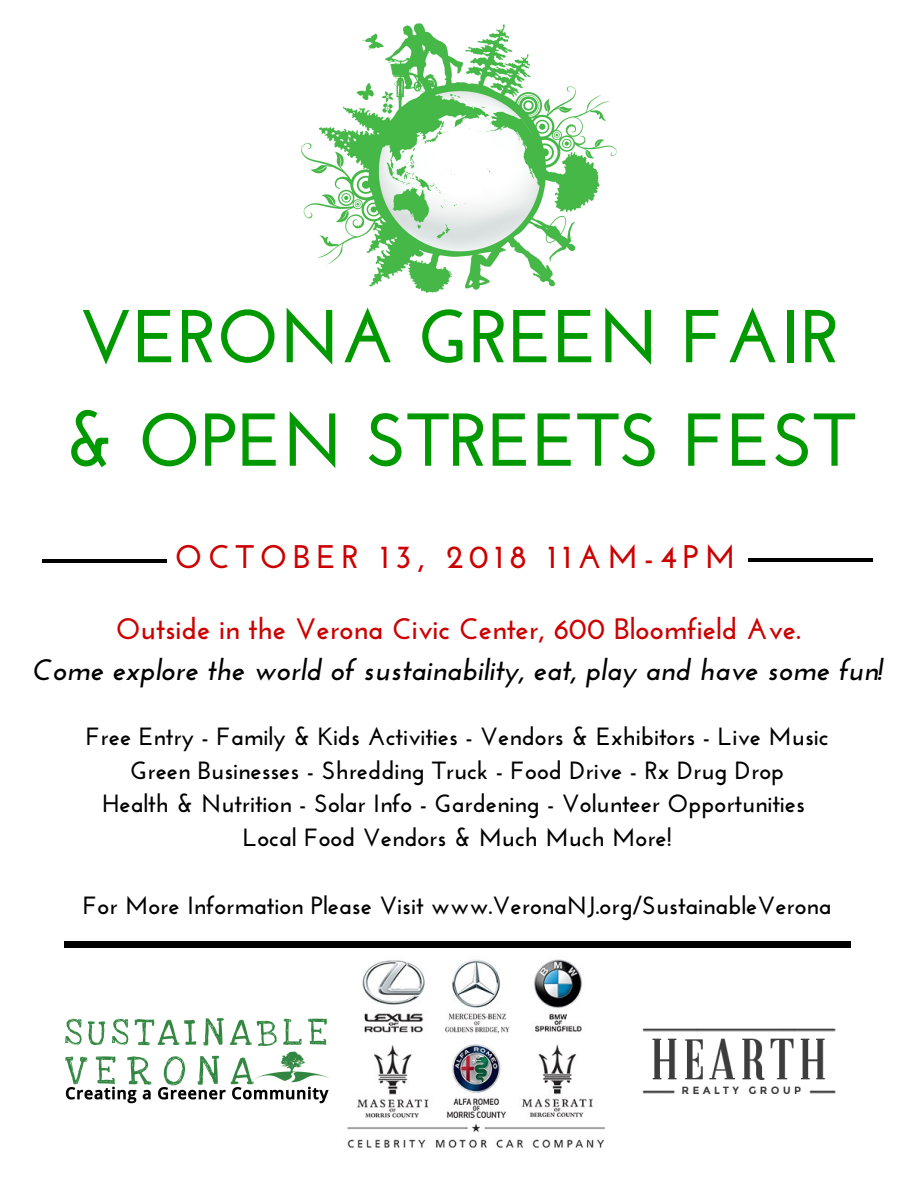
<style>
.page{position:relative;width:918px;height:1188px;background:#fff}
.page>*{position:absolute;margin:0;border:0;box-sizing:border-box;transform-origin:0 0}
.t1{font:700 74.7px/103.5px "Josefin Sans";color:#090}
.t2{font:700 32.7px "Josefin Sans";letter-spacing:.18em;color:#c00}
.t3{font:italic 700 29.55px "Josefin Sans";color:#000}
.t4{font:700 29.55px "Josefin Sans";color:#c00}
.t5{font:700 24.9px/33.8px "Josefin Sans";color:#000;text-align:center}
</style>
<div class="page">
<hr style="left:42px;top:559px;width:124px;height:3px;background:#000">
<div style="left:65px;top:941px;width:786px;height:6px;background:#000"></div>
<hr style="left:748px;top:558px;width:125px;height:3px;background:#000">
<img style="left:302px;top:24px;width:314px;height:268px">
<img style="left:65px;top:1018px;width:265px;height:86px">
<img style="left:642px;top:1028px;width:194px;height:66px">
<img style="left:347px;top:959px;width:258px;height:189px">
<h1 class="t1" style="left:63px;top:292px;width:793px">VERONA GREEN FAIR &amp; OPEN STREETS FEST</h1>
<h2 class="t2" style="left:175px;top:544px;width:562px">OCTOBER 13, 2018 11AM-4PM</h2>
<p class="t4" style="left:116px;top:617px;width:687px">Outside in the Verona Civic Center, 600 Bloomfield Ave.</p>
<p class="t3" style="left:33px;top:657px;width:853px">Come explore the world of sustainability, eat, play and have some fun!</p>
<p class="t5" style="left:86px;top:722px;width:744px">Free Entry - Family &amp; Kids Activities - Vendors &amp; Exhibitors - Live Music Green Businesses - Shredding Truck - Food Drive - Rx Drug Drop<br>Health &amp; Nutrition - Solar Info - Gardening - Volunteer Opportunities Local Food Vendors &amp; Much Much More!</p>
<p class="t5" style="left:83px;top:890px;width:750px">For More Information Please Visit www.VeronaNJ.org/SustainableVerona</p>
</div>
